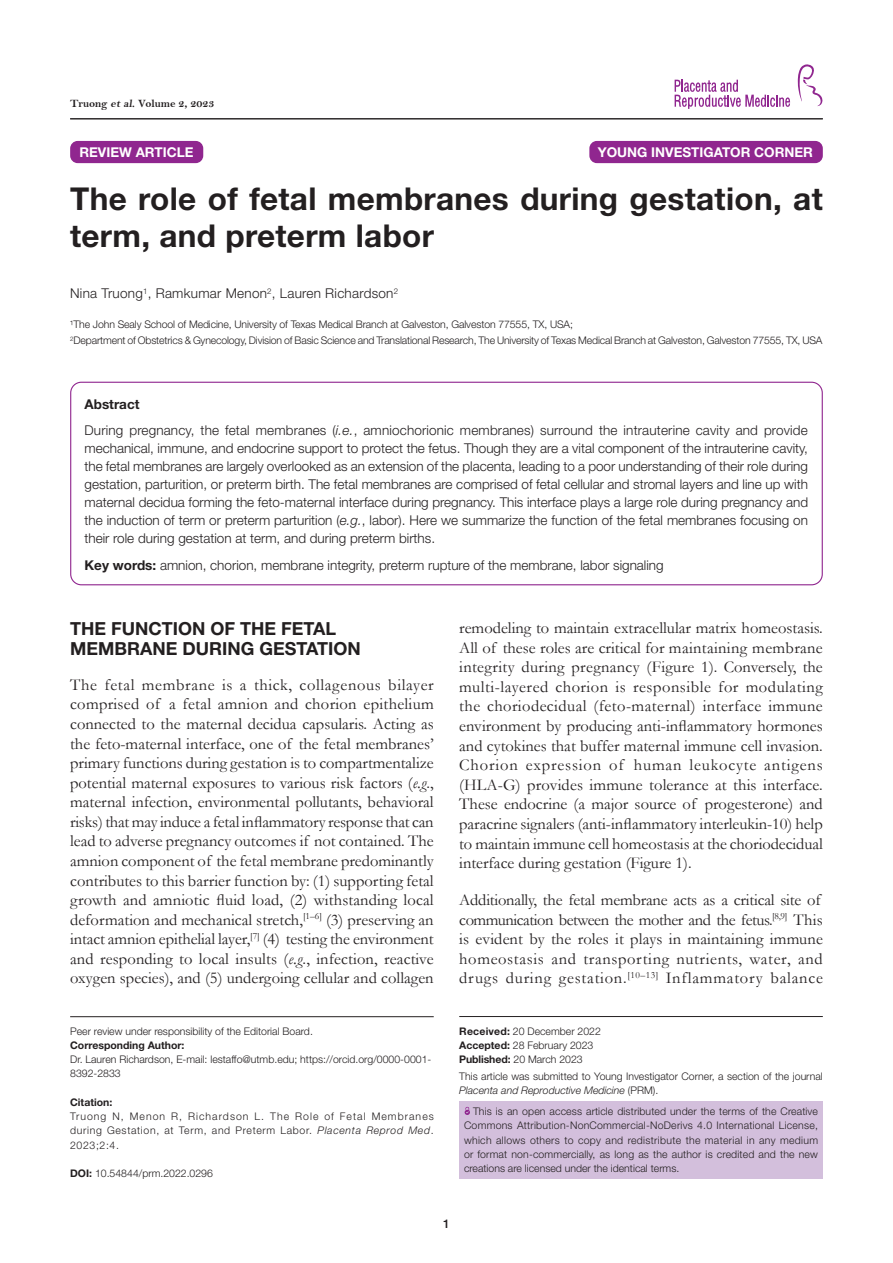
<style>
.page{position:relative;width:893px;height:1263px;background:#fff}
.page>*{position:absolute;margin:0;border:0;box-sizing:border-box;transform-origin:0 0}
._1_TYTUŁ{font:700 31.5px/37.5px "Helvetica Neue LT Std";letter-spacing:.01em;color:#231f20}
._3_afiliacje{font:700 18px/20px "Helvetica Neue LT Std";color:#231f20}
.TX{font:16.5px/19.6px "Garamond";color:#231f20;text-align:justify}
._4_1_abstrakt_tekst{font:300 13.5px/18px "Helvetica Neue LT Std";color:#231f20;text-align:justify}
._3_afiliacje-2{font:300 13.5px "Helvetica Neue LT Std";letter-spacing:.02em;color:#231f20}
.t1{font:700 13.5px "Helvetica Neue LT Std";color:#fff}
._3_afiliacje-3{font:700 13.5px "Helvetica Neue LT Std";color:#231f20}
.t2{font:500 12px "Helvetica Neue LT";color:#231f20}
.t3{font:11.25px "Bell MT Bold";color:#231f20}
.ADD{font:300 10.5px/14.2px "Helvetica Neue LT Std";color:#231f20}
.t4{font:700 10.5px "Helvetica Neue LT Std";color:#231f20}
.s1{font-style:italic}
.s2{font-weight:700}
</style>
<div class="page">
<div style="left:70px;top:141px;width:133px;height:22px;background:#90268f;border-radius:8px"></div>
<div style="left:70px;top:382px;width:753px;height:203px;border:1px solid #90268f;border-radius:11px"></div>
<svg style="left:675px;top:80px;width:115px;height:29px"></svg>
<svg style="left:798px;top:64px;width:25px;height:42px"></svg>
<hr style="left:70px;top:118px;width:753px;height:1px;background:#231f20">
<hr style="left:70px;top:1016px;width:364px;height:1px;background:#231f20">
<hr style="left:459px;top:1016px;width:364px;height:1px;background:#231f20">
<div style="left:459px;top:1101px;width:364px;height:78px;background:#d3bfdc"></div>
<svg style="left:465px;top:1107px;width:5px;height:8px"></svg>
<div style="left:589px;top:141px;width:234px;height:22px;background:#90268f;border-radius:8px"></div>
<p class="t3" style="left:70px;top:97px;width:146px">Truong et al. Volume 2, 2023</p>
<p class="t1" style="left:79px;top:143px;width:115px">REVIEW ARTICLE</p>
<p class="t1" style="left:598px;top:143px;width:217px">YOUNG INVESTIGATOR CORNER</p>
<p class="_1_TYTUŁ" style="left:70px;top:179px;width:754px">The role of fetal membranes during gestation, at term, and preterm labor</p>
<p class="_3_afiliacje-2" style="left:70px;top:285px;width:329px">Nina Truong<sup>1</sup>, Ramkumar Menon<sup>2</sup>, Lauren Richardson<sup>2</sup></p>
<p class="ADD" style="left:70px;top:317px;width:504px">1The John Sealy School of Medicine, University of Texas Medical Branch at Galveston, Galveston 77555, TX, USA;</p>
<p class="ADD" style="left:70px;top:333px;width:754px"><sup>2</sup>Department of Obstetrics &amp; Gynecology, Division of Basic Science and Translational Research, The University of Texas Medical Branch at Galveston, Galveston 77555, TX, USA</p>
<p class="_3_afiliacje-3" style="left:85px;top:395px;width:56px">Abstract</p>
<p class="_4_1_abstrakt_tekst" style="left:85px;top:421px;width:725px">During pregnancy, the fetal membranes (<span class="s1">i.e.</span>, amniochorionic membranes) surround the intrauterine cavity and provide mechanical, immune, and endocrine support to protect the fetus. Though they are a vital component of the intrauterine cavity, the fetal membranes are largely overlooked as an extension of the placenta, leading to a poor understanding of their role during gestation, parturition, or preterm birth. The fetal membranes are comprised of fetal cellular and stromal layers and line up with maternal decidua forming the feto-maternal interface during pregnancy. This interface plays a large role during pregnancy and the induction of term or preterm parturition (<span class="s1">e.g.</span>, labor). Here we summarize the function of the fetal membranes focusing on their role during gestation at term, and during preterm births.</p>
<p class="_4_1_abstrakt_tekst" style="left:85px;top:555px;width:581px"><span class="s2">Key words:</span> amnion, chorion, membrane integrity, preterm rupture of the membrane, labor signaling</p>
<p class="_3_afiliacje" style="left:70px;top:618px;width:292px">THE FUNCTION OF THE FETAL<br>MEMBRANE DURING GESTATION</p>
<p class="TX" style="left:70px;top:674px;width:365px">The fetal membrane is a thick, collagenous bilayer comprised of a fetal amnion and chorion epithelium connected to the maternal decidua capsularis. Acting as the feto-maternal interface, one of the fetal membranes’ primary functions during gestation is to compartmentalize potential maternal exposures to various risk factors (<span class="s1">e.g</span>., maternal infection, environmental pollutants, behavioral risks) that may induce a fetal inflammatory response that can lead to adverse pregnancy outcomes if not contained. The amnion component of the fetal membrane predominantly contributes to this barrier function by: (1) supporting fetal growth and amniotic fluid load, (2) withstanding local deformation and mechanical stretch,<sup>[1–6]</sup> (3) preserving an intact amnion epithelial layer,<sup>[7]</sup> (4) testing the environment and responding to local insults (<span class="s1">e.g</span>., infection, reactive oxygen species), and (5) undergoing cellular and collagen</p>
<p class="ADD" style="left:70px;top:1023px;width:244px">Peer review under responsibility of the Editorial Board.</p>
<p class="t4" style="left:70px;top:1039px;width:116px">Corresponding Author:</p>
<p class="ADD" style="left:70px;top:1052px;width:363px">Dr. Lauren Richardson, E-mail: lestaffo@utmb.edu; https://orcid.org/0000-0001-<br>8392-2833</p>
<p class="t4" style="left:70px;top:1096px;width:44px">Citation:</p>
<p class="ADD" style="left:70px;top:1109px;width:365px;text-align:justify">Truong N, Menon R, Richardson L. The Role of Fetal Membranes during Gestation, at Term, and Preterm Labor. <span class="s1">Placenta Reprod Med</span>.<br>2023;2:4.</p>
<p class="ADD" style="left:70px;top:1166px;width:144px"><span class="s2">DOI:</span> 10.54844/prm.2022.0296</p>
<p class="TX" style="left:459px;top:618px;width:365px">remodeling to maintain extracellular matrix homeostasis.<br>All of these roles are critical for maintaining membrane integrity during pregnancy (Figure 1). Conversely, the multi-layered chorion is responsible for modulating the choriodecidual (feto-maternal) interface immune environment by producing anti-inflammatory hormones and cytokines that buffer maternal immune cell invasion.<br>Chorion expression of human leukocyte antigens (HLA-G) provides immune tolerance at this interface.<br>These endocrine (a major source of progesterone) and paracrine signalers (anti-inflammatory interleukin-10) help to maintain immune cell homeostasis at the choriodecidual interface during gestation (Figure 1).</p>
<p class="TX" style="left:459px;top:889px;width:365px;text-align:left">Additionally, the fetal membrane acts as a critical site of communication between the mother and the fetus.<sup>[8,9]</sup> This is evident by the roles it plays in maintaining immune homeostasis and transporting nutrients, water, and drugs during gestation.<sup>[10–13]</sup> Inflammatory balance</p>
<p class="ADD" style="left:459px;top:1023px;width:143px"><span class="s2">Received:</span> 20 December 2022</p>
<p class="ADD" style="left:459px;top:1038px;width:136px"><span class="s2">Accepted:</span> 28 February 2023</p>
<p class="ADD" style="left:459px;top:1052px;width:125px"><span class="s2">Published:</span> 20 March 2023</p>
<p class="ADD" style="left:459px;top:1069px;width:365px">This article was submitted to Young Investigator Corner, a section of the journal<br><span class="s1">Placenta and Reproductive Medicine</span> (PRM).</p>
<p class="ADD" style="left:464px;top:1104px;width:356px;text-align:justify;text-indent:9px">This is an open access article distributed under the terms of the Creative Commons Attribution-NonCommercial-NoDerivs 4.0 International License, which allows others to copy and redistribute the material in any medium or format non-commercially, as long as the author is credited and the new creations are licensed under the identical terms.</p>
<p class="t2" style="left:443px;top:1217px;width:8px">1</p>
</div>
